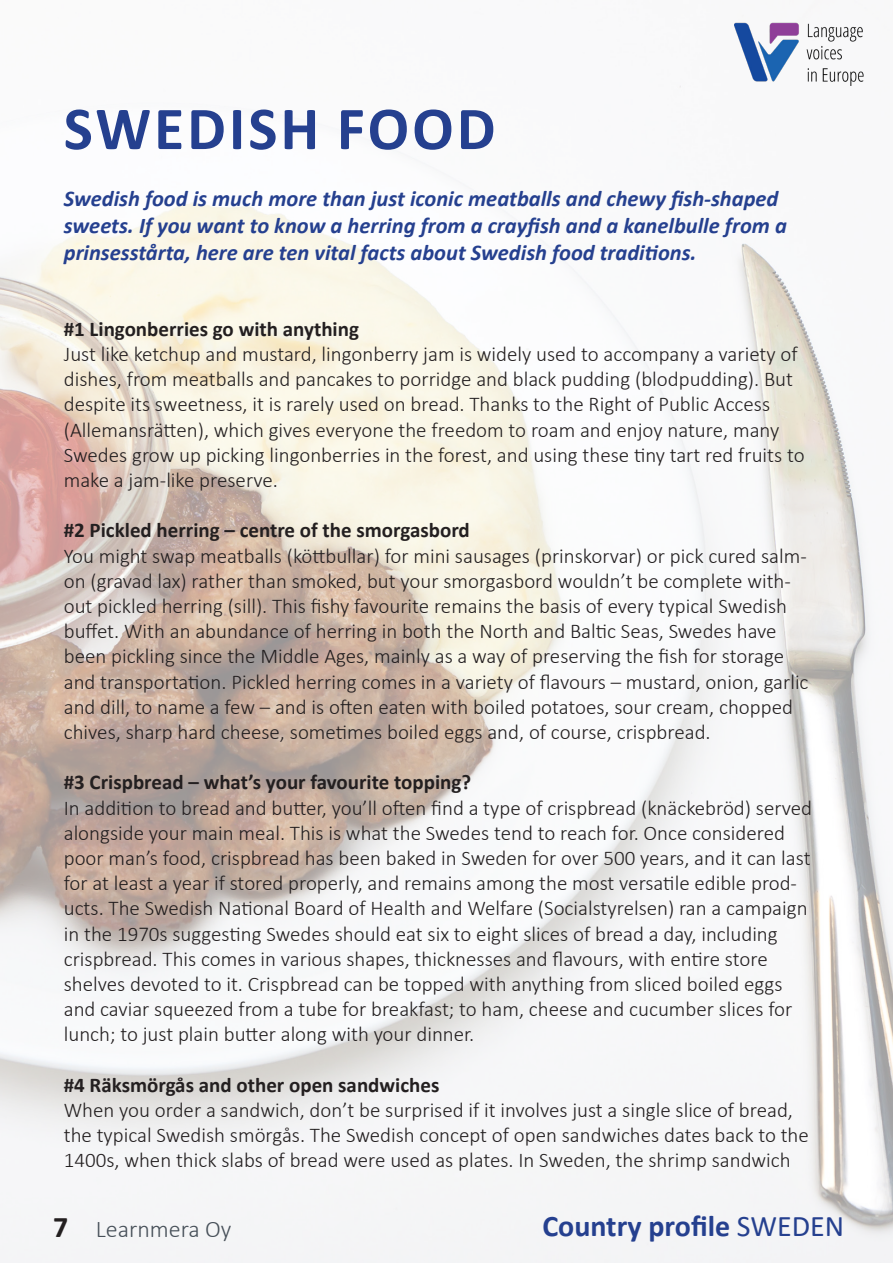
<style>
.page{position:relative;width:893px;height:1263px;background:#fff}
.page>*{position:absolute;margin:0;border:0;box-sizing:border-box;transform-origin:0 0}
.t1{font:700 61.5px "Calibri";letter-spacing:.05em;color:#25408f}
.t2{font:700 30px "Calibri";color:#25408f}
.t3{font:300 24px "Calibri";color:#475059}
.t4{font:italic 700 22.5px/27px "Calibri";color:#25408f}
.t5{font:300 21px/25.2px "Calibri";color:#231f20}
.t6{font:700 21px "Calibri";color:#231f20}
.s1{font-weight:700;font-size:30px;color:#231f20}
.s2{font-weight:400}
</style>
<div class="page">
<img style="left:0;top:23px;width:893px;height:1240px">
<img style="left:735px;top:22px;width:131px;height:63px">
<p class="t1" style="left:64px;top:85px;width:433px">SWEDISH FOOD</p>
<p class="t4" style="left:64px;top:184px;width:725px">Swedish food is much more than just iconic meatballs and chewy fish-shaped sweets. If you want to know a herring from a crayfish and a kanelbulle from a prinsesstårta, here are ten vital facts about Swedish food traditions.</p>
<p class="t6" style="left:64px;top:314px;width:297px">#1 Lingonberries go with anything</p>
<p class="t5" style="left:64px;top:341px;width:742px">Just like ketchup and mustard, lingonberry jam is widely used to accompany a variety of dishes, from meatballs and pancakes to porridge and black pudding (blodpudding). But despite its sweetness, it is rarely used on bread. Thanks to the Right of Public Access (Allemansrätten), which gives everyone the freedom to roam and enjoy nature, many Swedes grow up picking lingonberries in the forest, and using these tiny tart red fruits to make a jam-like preserve.</p>
<p class="t6" style="left:64px;top:515px;width:408px">#2 Pickled herring – centre of the smorgasbord</p>
<p class="t5" style="left:64px;top:543px;width:746px">You might swap meatballs (köttbullar) for mini sausages (prinskorvar) or pick cured salm&shy;on (gravad lax) rather than smoked, but your smorgasbord wouldn’t be complete with&shy;out pickled herring (sill). This fishy favourite remains the basis of every typical Swedish buffet. With an abundance of herring in both the North and Baltic Seas, Swedes have been pickling since the Middle Ages, mainly as a way of preserving the fish for storage and transportation. Pickled herring comes in a variety of flavours – mustard, onion, garlic and dill, to name a few – and is often eaten with boiled potatoes, sour cream, chopped chives, sharp hard cheese, sometimes boiled eggs and, of course, crispbread.</p>
<p class="t6" style="left:64px;top:767px;width:409px">#3 Crispbread – what’s your favourite topping?</p>
<p class="t5" style="left:64px;top:795px;width:750px">In addition to bread and butter, you’ll often find a type of crispbread (knäckebröd) served alongside your main meal. This is what the Swedes tend to reach for. Once considered poor man’s food, crispbread has been baked in Sweden for over 500 years, and it can last for at least a year if stored properly, and remains among the most versatile edible prod&shy;ucts. The Swedish National Board of Health and Welfare (Socialstyrelsen) ran a campaign in the 1970s suggesting Swedes should eat six to eight slices of bread a day, including crispbread. This comes in various shapes, thicknesses and flavours, with entire store shelves devoted to it. Crispbread can be topped with anything from sliced boiled eggs and caviar squeezed from a tube for breakfast; to ham, cheese and cucumber slices for lunch; to just plain butter along with your dinner.</p>
<p class="t6" style="left:64px;top:1070px;width:377px">#4 Räksmörgås and other open sandwiches</p>
<p class="t5" style="left:64px;top:1097px;width:747px">When you order a sandwich, don’t be surprised if it involves just a single slice of bread, the typical Swedish smörgås. The Swedish concept of open sandwiches dates back to the<br>1400s, when thick slabs of bread were used as plates. In Sweden, the shrimp sandwich</p>
<p class="t3" style="left:53px;top:1214px;width:180px"><span class="s1">7</span> Learnmera Oy</p>
<h2 class="t2" style="left:542px;top:1204px;width:303px">Country profile <span class="s2">SWEDEN</span></h2>
</div>
